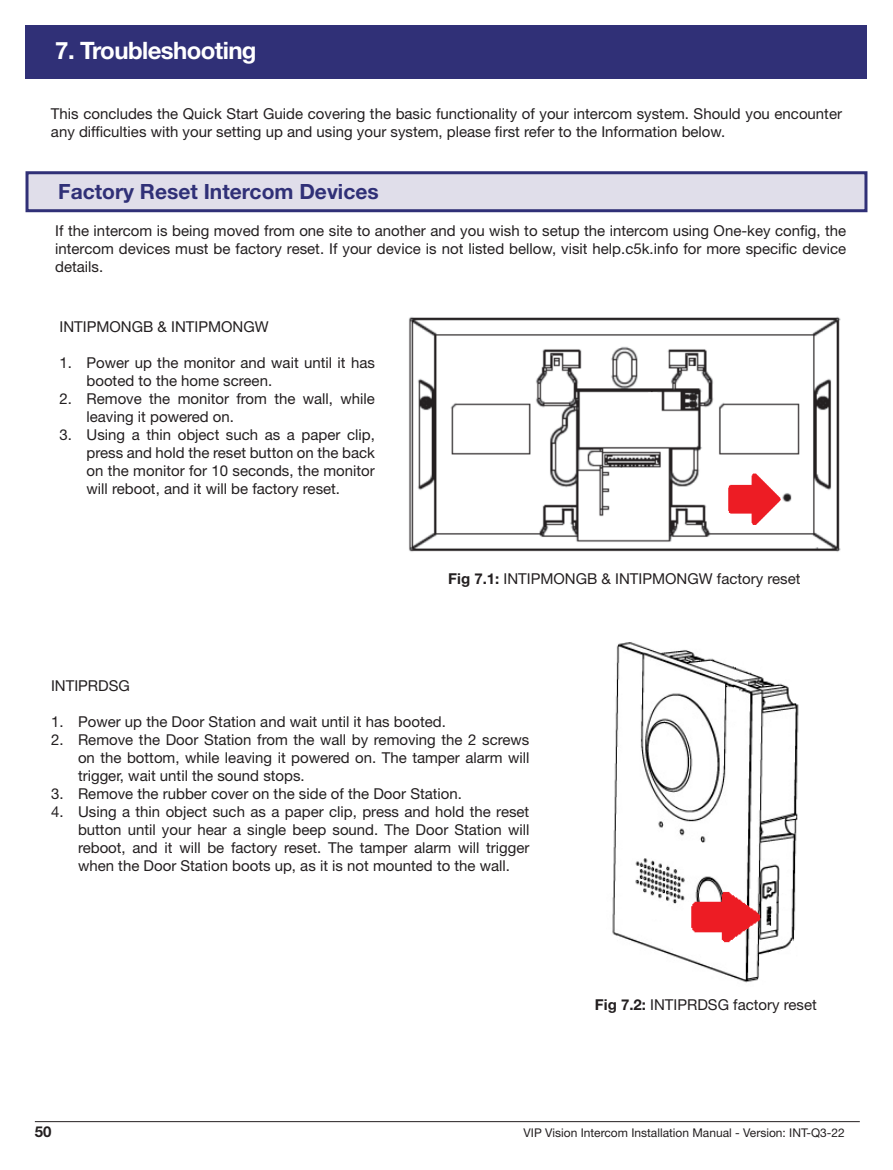
<style>
.page{position:relative;width:893px;height:1170px;background:#fff}
.page>*{position:absolute;margin:0;border:0;box-sizing:border-box;transform-origin:0 0}
.t1{font:700 24px "Helvetica Neue LT Std";letter-spacing:-.025em;color:#fff}
.t2{font:700 21px "Helvetica Neue LT Std";color:#303077}
.t3{font:15px/18px "Helvetica Neue LT Std";color:#231f20;text-align:justify}
.t4{font:700 15px "Helvetica Neue LT Std";color:#231f20}
.t5{font:12px "Helvetica Neue LT Std";color:#231f20}
.s1{font-weight:700}
</style>
<div class="page">
<hr style="left:35px;top:1121px;width:825px;height:1px;background:#231f20">
<div style="left:26px;top:26px;width:841px;height:53px;background:#303077"></div>
<div style="left:27px;top:173px;width:839px;height:38px;background:#e0deea"></div>
<div style="left:26px;top:171px;width:841px;height:41px;border:3px solid #303077"></div>
<img style="left:409px;top:316px;width:432px;height:236px">
<img style="left:612px;top:642px;width:187px;height:341px">
<h1 class="t1" style="left:55px;top:36px;width:203px">7. Troubleshooting</h1>
<p class="t3" style="left:51px;top:105px;width:793px">This concludes the Quick Start Guide covering the basic functionality of your intercom system. Should you encounter any difficulties with your setting up and using your system, please first refer to the Information below.</p>
<h2 class="t2" style="left:58px;top:179px;width:322px">Factory Reset Intercom Devices</h2>
<p class="t3" style="left:55px;top:221px;width:793px">If the intercom is being moved from one site to another and you wish to setup the intercom using One-key config, the intercom devices must be factory reset. If your device is not listed bellow, visit help.c5k.info for more specific device details.</p>
<p class="t3" style="left:60px;top:317px;width:211px">INTIPMONGB &amp; INTIPMONGW</p>
<p class="t3" style="left:87px;top:353px;width:290px;text-indent:-27px">1. Power up the monitor and wait until it has booted to the home screen.</p>
<p class="t3" style="left:87px;top:389px;width:290px;text-indent:-27px">2. Remove the monitor from the wall, while leaving it powered on.</p>
<p class="t3" style="left:87px;top:425px;width:290px;text-indent:-27px">3. Using a thin object such as a paper clip, press and hold the reset button on the back on the monitor for 10 seconds, the monitor will reboot, and it will be factory reset.</p>
<p class="t3" style="left:448px;top:569px;width:354px"><span class="s1">Fig 7.1:</span> INTIPMONGB &amp; INTIPMONGW factory reset</p>
<p class="t3" style="left:51px;top:676px;width:80px">INTIPRDSG</p>
<p class="t3" style="left:51px;top:712px;width:396px">1. Power up the Door Station and wait until it has booted.</p>
<p class="t3" style="left:78px;top:730px;width:453px;text-indent:-27px">2. Remove the Door Station from the wall by removing the 2 screws on the bottom, while leaving it powered on. The tamper alarm will trigger, wait until the sound stops.</p>
<p class="t3" style="left:51px;top:784px;width:412px">3. Remove the rubber cover on the side of the Door Station.</p>
<p class="t3" style="left:78px;top:802px;width:453px;text-indent:-27px">4. Using a thin object such as a paper clip, press and hold the reset button until your hear a single beep sound. The Door Station will reboot, and it will be factory reset. The tamper alarm will trigger when the Door Station boots up, as it is not mounted to the wall.</p>
<p class="t3" style="left:595px;top:995px;width:223px"><span class="s1">Fig 7.2:</span> INTIPRDSG factory reset</p>
<p class="t4" style="left:35px;top:1122px;width:18px">50</p>
<p class="t5" style="left:524px;top:1125px;width:323px">VIP Vision Intercom Installation Manual - Version: INT-Q3-22</p>
</div>
